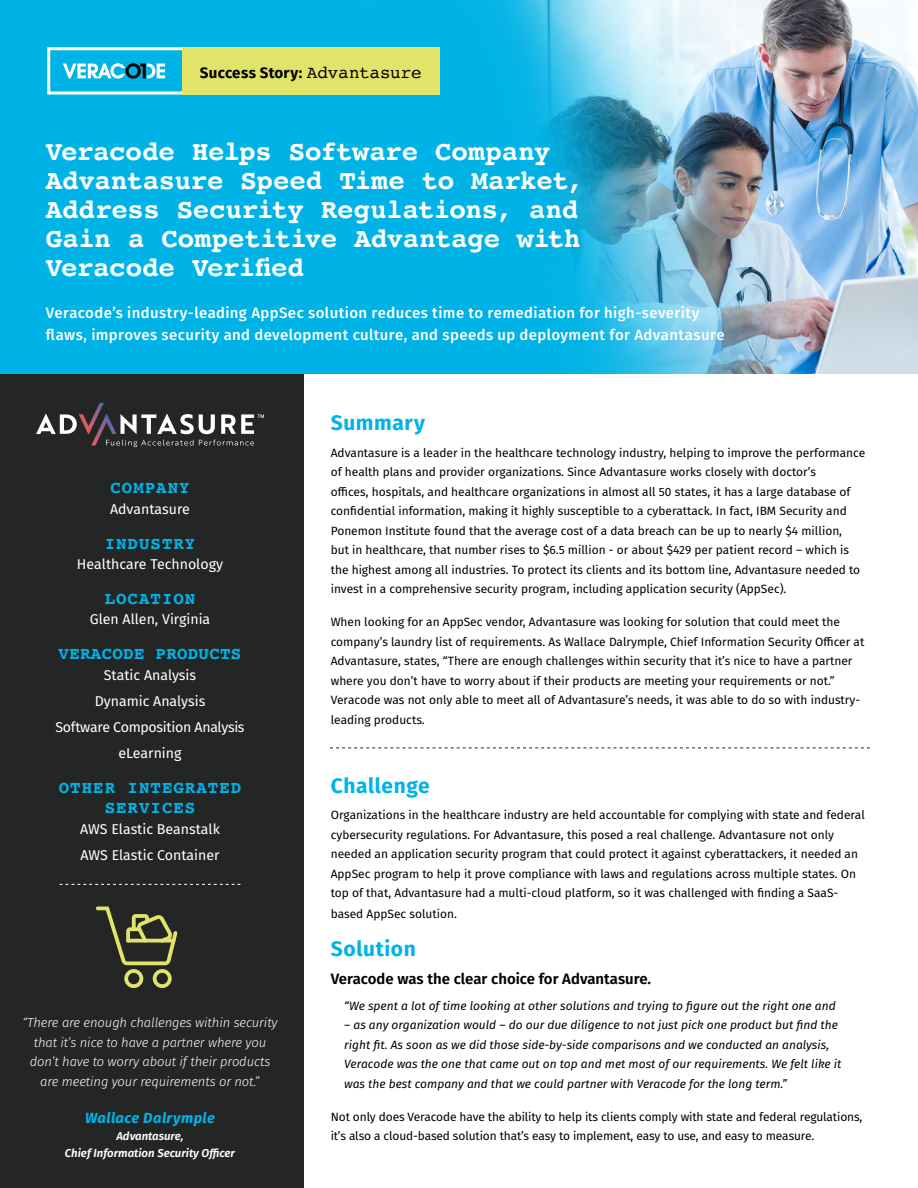
<style>
.page{position:relative;width:918px;height:1188px;background:#fff}
.page>*{position:absolute;margin:0;border:0;box-sizing:border-box;transform-origin:0 0}
.t1{font:700 27.45px/29.1px "Courier";letter-spacing:-.01em;color:#fff}
.t2{font:700 21px "Fira Sans";letter-spacing:.03em;color:#00b3e6}
.t3{font:700 17.4px/20.5px "Courier";letter-spacing:.06em;color:#00b3e6;text-align:center}
.t4{font:700 17.4px "Courier";letter-spacing:.02em;color:#00b3e6}
.t5{font:700 15.15px "Fira Sans";letter-spacing:.015em;color:#000}
.t6{font:500 15px/22.5px "Fira Sans";letter-spacing:.025em;color:#fff}
.t7{font:600 15px "Fira Sans";color:#000}
.t8{font:italic 700 14.7px "Fira Sans";letter-spacing:.025em;color:#00b3e6}
.t9{font:14.25px/26.1px "Fira Sans";color:#fff;text-align:center}
.t10{font:italic 300 13.05px/19.5px "Fira Sans";letter-spacing:-.01em;color:#fff;text-align:center}
.t11{font:12px/19.5px "Fira Sans";color:#000}
.t12{font:italic 12px/19.5px "Fira Sans";color:#000}
.t13{font:italic 600 11.4px/17.1px "Fira Sans";color:#fff;text-align:center}
.s1{font-family:"Courier";font-weight:400;font-size:17.7px}
</style>
<div class="page">
<div style="left:0;top:346px;width:304px;height:842px;background:#242626"></div>
<svg style="left:36px;top:403px;width:228px;height:44px"></svg>
<svg style="left:60px;top:884px;width:181px;height:1px"></svg>
<svg style="left:330px;top:748px;width:540px;height:1px"></svg>
<div style="left:0;top:0;width:918px;height:374px;background:#00b3e6"></div>
<img style="left:497px;top:0;width:421px;height:374px">
<div style="left:47px;top:47px;width:148px;height:48px;border:3px solid #fff"></div>
<div style="left:182px;top:47px;width:258px;height:48px;background:#e2e369"></div>
<svg style="left:63px;top:63px;width:102px;height:16px"></svg>
<svg style="left:96px;top:906px;width:82px;height:82px"></svg>
<p class="t5" style="left:200px;top:60px;width:223px">Success Story: <span class="s1">Advantasure</span></p>
<h1 class="t1" style="left:46px;top:135px;width:539px">Veracode Helps Software Company<br>Advantasure Speed Time to Market,<br>Address Security Regulations, and<br>Gain a Competitive Advantage with<br>Veracode Verified</h1>
<p class="t6" style="left:46px;top:301px;width:680px">Veracode’s industry-leading AppSec solution reduces time to remediation for high-severity flaws, improves security and development culture, and speeds up deployment for Advantasure</p>
<h3 class="t3" style="left:110px;top:477px;width:81px">COMPANY</h3>
<p class="t9" style="left:110px;top:495px;width:81px">Advantasure</p>
<h3 class="t3" style="left:105px;top:532px;width:92px">INDUSTRY</h3>
<p class="t9" style="left:77px;top:551px;width:148px">Healthcare Technology</p>
<h3 class="t3" style="left:105px;top:587px;width:92px">LOCATION</h3>
<p class="t9" style="left:90px;top:606px;width:122px">Glen Allen, Virginia</p>
<h3 class="t4" style="left:59px;top:640px;width:184px">VERACODE PRODUCTS</h3>
<p class="t9" style="left:55px;top:661px;width:191px">Static Analysis<br>Dynamic Analysis<br>Software Composition Analysis eLearning</p>
<h3 class="t3" style="left:59px;top:776px;width:184px">OTHER INTEGRATED<br>SERVICES</h3>
<p class="t9" style="left:80px;top:815px;width:141px;text-align:left">AWS Elastic Beanstalk<br>AWS Elastic Container</p>
<p class="t10" style="left:22px;top:1013px;width:257px">“There are enough challenges within security that it’s nice to have a partner where you don’t have to worry about if their products are meeting your requirements or not.”</p>
<p class="t8" style="left:85px;top:1106px;width:131px">Wallace Dalrymple</p>
<p class="t13" style="left:65px;top:1127px;width:172px">Advantasure,<br>Chief Information Security Officer</p>
<h2 class="t2" style="left:331px;top:405px;width:96px">Summary</h2>
<p class="t11" style="left:331px;top:442px;width:536px">Advantasure is a leader in the healthcare technology industry, helping to improve the performance of health plans and provider organizations. Since Advantasure works closely with doctor’s<br>offices, hospitals, and healthcare organizations in almost all 50 states, it has a large database of confidential information, making it highly susceptible to a cyberattack. In fact, IBM Security and Ponemon Institute found that the average cost of a data breach can be up to nearly $4 million,<br>but in healthcare, that number rises to $6.5 million - or about $429 per patient record – which is the highest among all industries. To protect its clients and its bottom line, Advantasure needed to invest in a comprehensive security program, including application security (AppSec).</p>
<p class="t11" style="left:331px;top:612px;width:535px">When looking for an AppSec vendor, Advantasure was looking for solution that could meet the company’s laundry list of requirements. As Wallace Dalrymple, Chief Information Security Officer at Advantasure, states, “There are enough challenges within security that it’s nice to have a partner where you don’t have to worry about if their products are meeting your requirements or not.” Veracode was not only able to meet all of Advantasure’s needs, it was able to do so with industry&shy;leading products.</p>
<h2 class="t2" style="left:331px;top:768px;width:101px">Challenge</h2>
<p class="t11" style="left:331px;top:805px;width:536px">Organizations in the healthcare industry are held accountable for complying with state and federal cybersecurity regulations. For Advantasure, this posed a real challenge. Advantasure not only needed an application security program that could protect it against cyberattackers, it needed an AppSec program to help it prove compliance with laws and regulations across multiple states. On top of that, Advantasure had a multi-cloud platform, so it was challenged with finding a SaaS-</p>
<p class="t11" style="left:331px;top:903px;width:128px">based AppSec solution.</p>
<h2 class="t2" style="left:331px;top:931px;width:87px">Solution</h2>
<p class="t7" style="left:331px;top:966px;width:322px">Veracode was the clear choice for Advantasure.</p>
<p class="t12" style="left:344px;top:996px;width:493px">“We spent a lot of time looking at other solutions and trying to figure out the right one and</p>
<p class="t12" style="left:344px;top:1015px;width:499px">– as any organization would – do our due diligence to not just pick one product but find the right fit. As soon as we did those side-by-side comparisons and we conducted an analysis, Veracode was the one that came out on top and met most of our requirements. We felt like it was the best company and that we could partner with Veracode for the long term.”</p>
<p class="t11" style="left:331px;top:1107px;width:533px">Not only does Veracode have the ability to help its clients comply with state and federal regulations, it’s also a cloud-based solution that’s easy to implement, easy to use, and easy to measure.</p>
</div>
